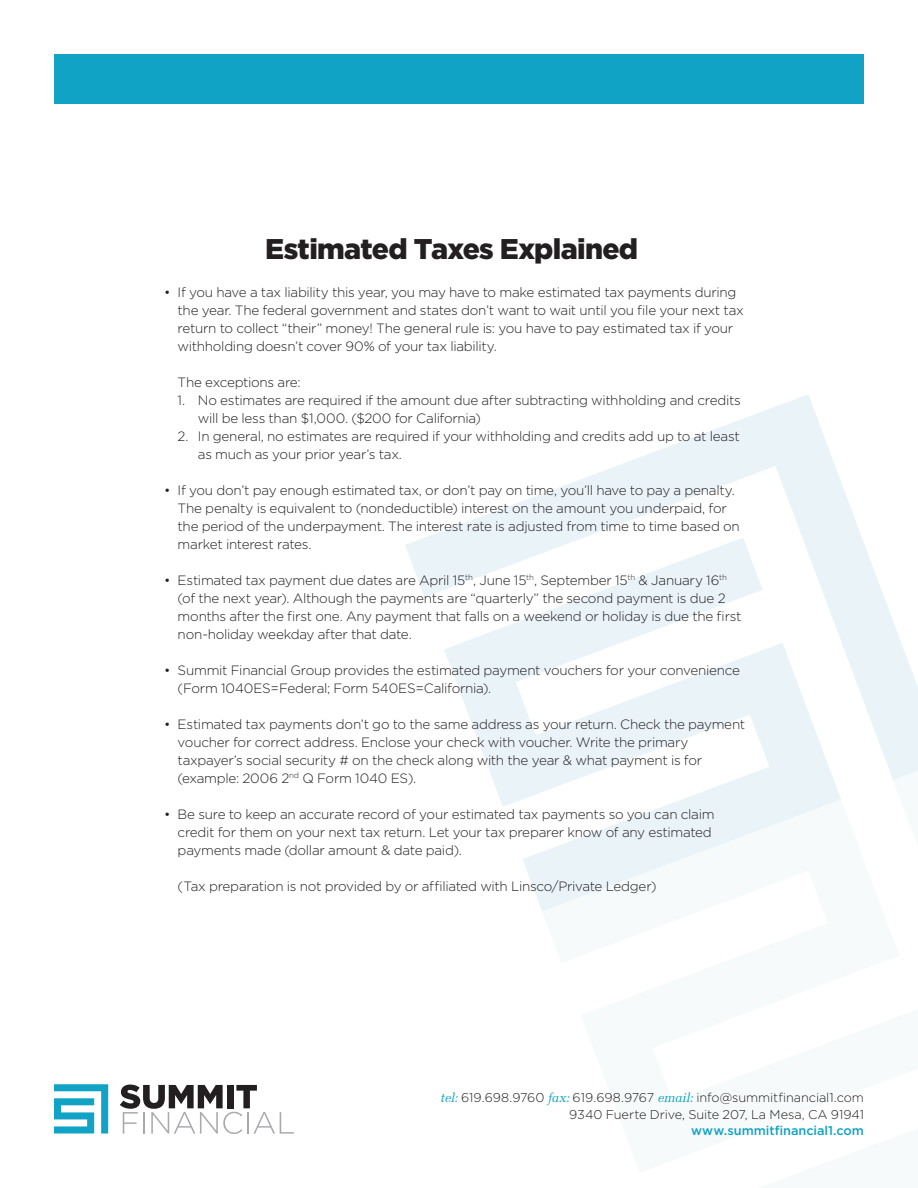
<style>
.page{position:relative;width:918px;height:1188px;background:#fff}
.page>*{position:absolute;margin:0;border:0;box-sizing:border-box;transform-origin:0 0}
.bullets{font:900 28.5px "Gotham";letter-spacing:-.025em;color:#231f20}
.t1{font:300 13.5px/18px "Gotham";letter-spacing:-.02em;color:#231f20}
.t2{font:300 12.75px "Gotham";letter-spacing:-.005em;color:#231f20}
.t3{font:500 12.75px "Gotham";letter-spacing:-.005em;color:#10a3c5}
.s1{font-family:"Melior";font-weight:400;font-style:italic;color:#10a3c5}
</style>
<div class="page">
<svg style="left:405px;top:394px;width:513px;height:366px"></svg>
<svg style="left:444px;top:538px;width:397px;height:372px"></svg>
<svg style="left:659px;top:760px;width:259px;height:39px"></svg>
<svg style="left:542px;top:799px;width:299px;height:113px"></svg>
<svg style="left:54px;top:1084px;width:54px;height:49px"></svg>
<svg style="left:120px;top:1085px;width:174px;height:49px"></svg>
<div style="left:54px;top:54px;width:810px;height:50px;background:#10a3c5"></div>
<p class="bullets" style="left:265px;top:232px;width:374px">Estimated Taxes Explained</p>
<p class="t1" style="left:178px;top:283px;width:568px;text-indent:-14px">• If you have a tax liability this year, you may have to make estimated tax payments during the year. The federal government and states don’t want to wait until you file your next tax return to collect “their” money! The general rule is: you have to pay estimated tax if your withholding doesn’t cover 90% of your tax liability.</p>
<p class="t1" style="left:178px;top:373px;width:125px">The exceptions are:</p>
<p class="t1" style="left:198px;top:391px;width:545px;text-indent:-20px">1. No estimates are required if the amount due after subtracting withholding and credits will be less than $1,000. ($200 for California)</p>
<p class="t1" style="left:198px;top:427px;width:543px;text-indent:-20px">2. In general, no estimates are required if your withholding and credits add up to at least as much as your prior year’s tax.</p>
<p class="t1" style="left:178px;top:481px;width:564px;text-indent:-14px">• If you don’t pay enough estimated tax, or don’t pay on time, you’ll have to pay a penalty.<br>The penalty is equivalent to (nondeductible) interest on the amount you underpaid, for the period of the underpayment. The interest rate is adjusted from time to time based on market interest rates.</p>
<p class="t1" style="left:178px;top:571px;width:565px;text-indent:-14px">• Estimated tax payment due dates are April 15<sup>th</sup>, June 15<sup>th</sup>, September 15<sup>th</sup> &amp; January 16<sup>th </sup>(of the next year). Although the payments are “quarterly” the second payment is due 2 months after the first one. Any payment that falls on a weekend or holiday is due the first non-holiday weekday after that date.</p>
<p class="t1" style="left:178px;top:661px;width:564px;text-indent:-14px">• Summit Financial Group provides the estimated payment vouchers for your convenience (Form 1040ES=Federal; Form 540ES=California).</p>
<p class="t1" style="left:178px;top:715px;width:569px;text-indent:-14px">• Estimated tax payments don’t go to the same address as your return. Check the payment voucher for correct address. Enclose your check with voucher. Write the primary taxpayer’s social security # on the check along with the year &amp; what payment is for (example: 2006 2<sup>nd</sup> Q Form 1040 ES).</p>
<p class="t1" style="left:178px;top:805px;width:538px;text-indent:-14px">• Be sure to keep an accurate record of your estimated tax payments so you can claim credit for them on your next tax return. Let your tax preparer know of any estimated payments made (dollar amount &amp; date paid).</p>
<p class="t1" style="left:178px;top:877px;width:480px">(Tax preparation is not provided by or affiliated with Linsco/Private Ledger)</p>
<p class="t2" style="left:440px;top:1091px;width:425px"><span class="s1">tel:</span> 619.698.9760 <span class="s1">fax:</span> 619.698.9767 <span class="s1">email:</span> info@summitfinancial1.com</p>
<p class="t2" style="left:569px;top:1107px;width:296px">9340 Fuerte Drive, Suite 207, La Mesa, CA 91941</p>
<p class="t3" style="left:691px;top:1124px;width:174px">www.summitfinancial1.com</p>
</div>
